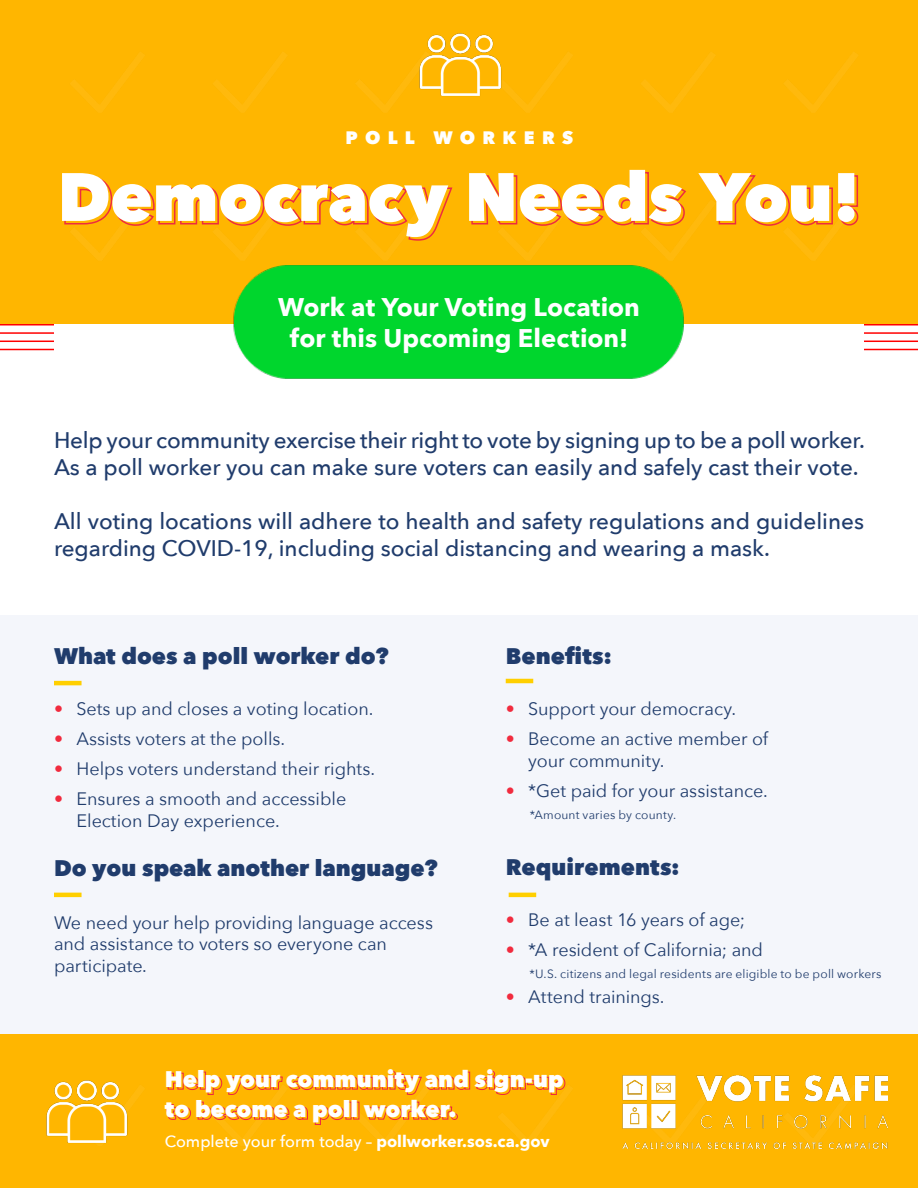
<style>
.page{position:relative;width:918px;height:1188px;background:#fff}
.page>*{position:absolute;margin:0;border:0;box-sizing:border-box;transform-origin:0 0}
.t1{font:800 67.5px "Avenir Next";letter-spacing:-.005em;color:#fff}
.t2{font:700 25.5px/30.6px "Avenir Next";color:#fff;text-align:center}
.t3{font:500 22.5px/27px "Avenir Next";color:#203c6c}
.t4{font:800 22.5px "Avenir Next";color:#203c6c}
.t5{font:800 22.5px "Avenir Next";letter-spacing:.005em;color:#fff}
.t6{font:18px/21.6px "Avenir Next";color:#203c6c}
.t7{font:800 18px "Avenir Next";letter-spacing:.405em;color:#fff}
.t8{font:500 16.2px "Avenir Next";color:#fff}
.t9{font:12px "Avenir Next";letter-spacing:.015em;color:#203c6c}
.s1{font-weight:800;color:#f12b3e}
.s2{font-weight:700}
</style>
<div class="page">
<div style="left:0;top:1034px;width:918px;height:154px;background:#ffb600"></div>
<div style="left:0;top:615px;width:918px;height:419px;background:#f4f6fb"></div>
<div style="left:0;top:0;width:918px;height:324px;background:#ffb600"></div>
<svg style="left:64px;top:174px;width:390px;height:68px;background:#fda707"></svg>
<svg style="left:471px;top:171px;width:216px;height:56px;background:#fca109"></svg>
<svg style="left:699px;top:174px;width:160px;height:53px;background:#fca408"></svg>
<hr style="left:864px;top:324px;width:54px;height:2px;background:#f00">
<hr style="left:864px;top:332px;width:54px;height:2px;background:#f00">
<hr style="left:864px;top:341px;width:54px;height:1px;background:#f00">
<hr style="left:864px;top:349px;width:54px;height:1px;background:#f00">
<hr style="left:0;top:324px;width:54px;height:2px;background:#f00">
<hr style="left:0;top:332px;width:54px;height:2px;background:#f00">
<hr style="left:0;top:341px;width:54px;height:1px;background:#f00">
<hr style="left:0;top:349px;width:54px;height:1px;background:#f00">
<img style="left:221px;top:266px;width:488px;height:113px">
<hr style="left:54px;top:681px;width:28px;height:4px;background:#ffcf00">
<hr style="left:54px;top:893px;width:28px;height:4px;background:#ffcf00">
<hr style="left:506px;top:679px;width:27px;height:4px;background:#ffcf00">
<hr style="left:509px;top:893px;width:27px;height:4px;background:#ffcf00">
<img style="left:413px;top:27px;width:92px;height:75px">
<img style="left:604px;top:1074px;width:284px;height:75px">
<img style="left:39px;top:1074px;width:93px;height:75px">
<svg style="left:167px;top:1072px;width:32px;height:18px"></svg>
<div style="left:200px;top:1072px;width:6px;height:17px;border:1px solid #ed283f"></div>
<svg style="left:207px;top:1070px;width:359px;height:25px;background:#fb9d0a"></svg>
<svg style="left:166px;top:1104px;width:25px;height:16px"></svg>
<svg style="left:197px;top:1101px;width:111px;height:19px;background:#fa960e"></svg>
<svg style="left:315px;top:1106px;width:30px;height:19px"></svg>
<div style="left:345px;top:1102px;width:7px;height:17px;border:1px solid #ed283f"></div>
<div style="left:353px;top:1102px;width:6px;height:17px;border:1px solid #ed283f"></div>
<svg style="left:365px;top:1101px;width:93px;height:19px;background:#fa960e"></svg>
<p class="t7" style="left:346px;top:127px;width:229px">POLL WORKERS</p>
<p class="t1" style="left:58px;top:155px;width:805px">Democracy Needs You!</p>
<p class="t2" style="left:278px;top:291px;width:363px">Work at Your Voting Location for this Upcoming Election!</p>
<p class="t3" style="left:54px;top:426px;width:813px">Help your community exercise their right to vote by signing up to be a poll worker.<br>As a poll worker you can make sure voters can easily and safely cast their vote.</p>
<p class="t3" style="left:54px;top:507px;width:811px">All voting locations will adhere to health and safety regulations and guidelines regarding COVID-19, including social distancing and wearing a mask.</p>
<p class="t4" style="left:54px;top:642px;width:336px">What does a poll worker do?</p>
<p class="t6" style="left:54px;top:698px;width:321px"><span class="s1">•</span> Sets up and closes a voting location.</p>
<p class="t6" style="left:54px;top:728px;width:233px"><span class="s1">•</span> Assists voters at the polls.</p>
<p class="t6" style="left:54px;top:758px;width:323px"><span class="s1">•</span> Helps voters understand their rights.</p>
<p class="t6" style="left:54px;top:788px;width:294px"><span class="s1">•</span> Ensures a smooth and accessible</p>
<p class="t6" style="left:76px;top:809px;width:205px">Election Day experience.</p>
<p class="t4" style="left:54px;top:854px;width:385px">Do you speak another language?</p>
<p class="t6" style="left:54px;top:911px;width:381px">We need your help providing language access and assistance to voters so everyone can participate.</p>
<p class="t4" style="left:506px;top:642px;width:108px">Benefits:</p>
<p class="t6" style="left:506px;top:698px;width:232px"><span class="s1">•</span> Support your democracy.</p>
<p class="t6" style="left:506px;top:728px;width:264px"><span class="s1">•</span> Become an active member of</p>
<p class="t6" style="left:528px;top:749px;width:138px">your community.</p>
<p class="t6" style="left:506px;top:779px;width:263px"><span class="s1">•</span> *Get paid for your assistance.</p>
<p class="t9" style="left:530px;top:804px;width:148px">*Amount varies by county.</p>
<p class="t4" style="left:506px;top:853px;width:176px">Requirements:</p>
<p class="t6" style="left:506px;top:908px;width:241px"><span class="s1">•</span> Be at least 16 years of age;</p>
<p class="t6" style="left:506px;top:938px;width:259px"><span class="s1">•</span> *A resident of California; and</p>
<p class="t6" style="left:506px;top:985px;width:160px"><span class="s1">•</span> Attend trainings.</p>
<p class="t9" style="left:530px;top:964px;width:353px">*U.S. citizens and legal residents are eligible to be poll workers</p>
<p class="t5" style="left:165px;top:1065px;width:400px">Help your community and sign-up</p>
<p class="t5" style="left:165px;top:1096px;width:293px">to become a poll worker.</p>
<p class="t8" style="left:165px;top:1128px;width:387px">Complete your form today – <span class="s2">pollworker.sos.ca.gov</span></p>
</div>
